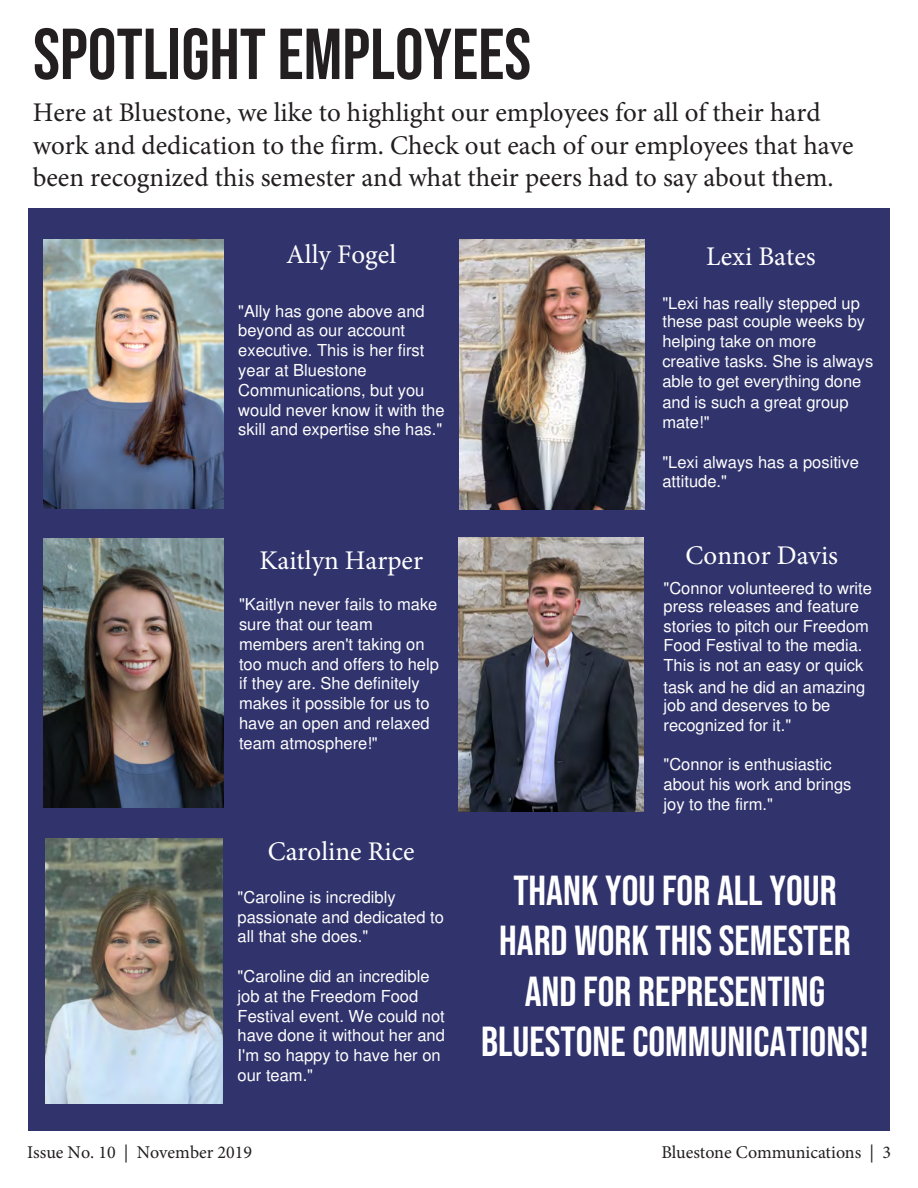
<style>
.page{position:relative;width:918px;height:1188px;background:#fff}
.page>*{position:absolute;margin:0;border:0;box-sizing:border-box;transform-origin:0 0}
.t1{font:72px "Bebas Neue";color:#231f20}
.t2{font:42px/50.4px "Bebas Neue";color:#fff;text-align:center}
.t3{font:27px/32.4px "Minion Pro";color:#221e1f}
.t4{font:27px "Minion Pro";color:#fff}
.t5{font:18px "Minion Pro";color:#231f20}
.t6{font:16.5px/19.8px "Free Sans";color:#fff}
</style>
<div class="page">
<div style="left:28px;top:208px;width:862px;height:923px;background:#31336c"></div>
<img style="left:44px;top:240px;width:179px;height:269px">
<img style="left:459px;top:538px;width:184px;height:273px">
<img style="left:46px;top:838px;width:176px;height:265px">
<img style="left:44px;top:539px;width:179px;height:269px">
<img style="left:460px;top:239px;width:185px;height:270px">
<h1 class="t1" style="left:33px;top:13px;width:499px">SPOTLIGHT EMPLOYEES</h1>
<h3 class="t3" style="left:33px;top:97px;width:823px">Here at Bluestone, we like to highlight our employees for all of their hard work and dedication to the firm. Check out each of our employees that have been recognized this semester and what their peers had to say about them.</h3>
<h3 class="t4" style="left:286px;top:236px;width:111px">Ally Fogel</h3>
<p class="t6" style="left:238px;top:302px;width:208px">"Ally has gone above and beyond as our account executive. This is her first year at Bluestone<br>Communications, but you would never know it with the skill and expertise she has."</p>
<h3 class="t4" style="left:259px;top:542px;width:165px">Kaitlyn Harper</h3>
<p class="t6" style="left:239px;top:596px;width:201px">"Kaitlyn never fails to make sure that our team members aren't taking on too much and offers to help if they are. She definitely makes it possible for us to have an open and relaxed team atmosphere!"</p>
<h3 class="t4" style="left:268px;top:833px;width:148px">Caroline Rice</h3>
<p class="t6" style="left:238px;top:888px;width:208px">"Caroline is incredibly passionate and dedicated to all that she does."</p>
<p class="t6" style="left:238px;top:967px;width:209px">"Caroline did an incredible job at the Freedom Food<br>Festival event. We could not have done it without her and<br>I'm so happy to have her on our team."</p>
<h3 class="t4" style="left:706px;top:239px;width:111px">Lexi Bates</h3>
<p class="t6" style="left:662px;top:296px;width:204px;line-height:18px">"Lexi has really stepped up these past couple weeks by</p>
<p class="t6" style="left:662px;top:332px;width:212px">helping take on more creative tasks. She is always able to get everything done</p>
<p class="t6" style="left:662px;top:394px;width:188px">and is such a great group mate!"</p>
<p class="t6" style="left:662px;top:453px;width:198px">"Lexi always has a positive attitude."</p>
<h3 class="t4" style="left:686px;top:538px;width:154px">Connor Davis</h3>
<p class="t6" style="left:664px;top:580px;width:210px;line-height:18px">"Connor volunteered to write press releases and feature</p>
<p class="t6" style="left:664px;top:617px;width:207px">stories to pitch our Freedom<br>Food Festival to the media.<br>This is not an easy or quick</p>
<p class="t6" style="left:664px;top:679px;width:203px;line-height:18px">task and he did an amazing job and deserves to be</p>
<p class="t6" style="left:664px;top:716px;width:129px">recognized for it."</p>
<p class="t6" style="left:664px;top:756px;width:190px">"Connor is enthusiastic about his work and brings joy to the firm."</p>
<h2 class="t2" style="left:481px;top:865px;width:389px">THANK YOU FOR ALL YOUR<br>HARD WORK THIS SEMESTER<br>AND FOR REPRESENTING<br>BLUESTONE COMMUNICATIONS!</h2>
<p class="t5" style="left:27px;top:1140px;width:227px">Issue No. 10 | November 2019</p>
<p class="t5" style="left:661px;top:1140px;width:231px">Bluestone Communications | 3</p>
</div>
